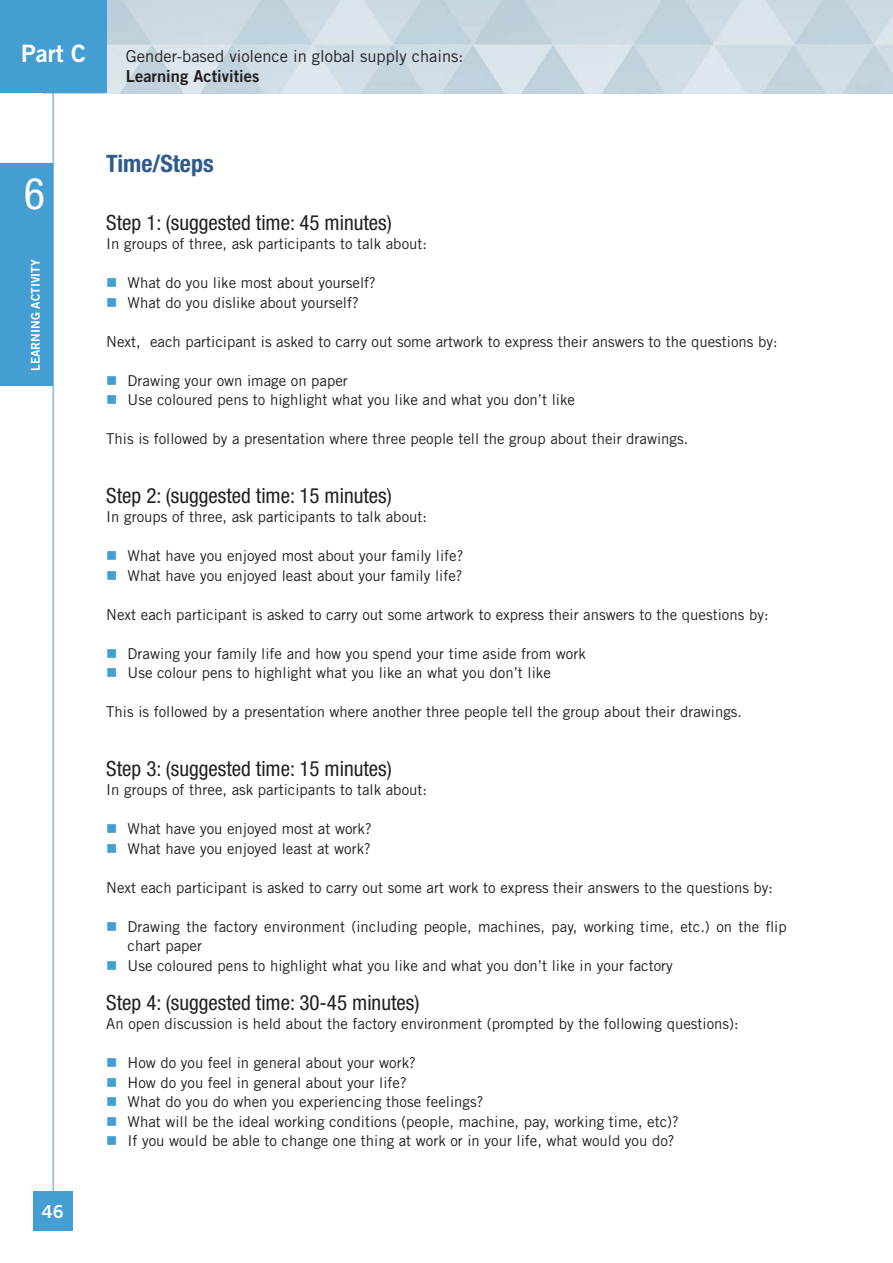
<style>
.page{position:relative;width:893px;height:1263px;background:#fff}
.page>*{position:absolute;margin:0;border:0;box-sizing:border-box;transform-origin:0 0}
.t1{font:condensed 43.5px "Helvetica Neue";color:#fff}
.t2{font:700 condensed 24px "Helvetica Neue";color:#2f5a8f}
.t3{font:24px "Trade Gothic Bold Two";color:#fff}
.t4{font:condensed 21px "Helvetica Neue";color:#231f20}
.t5{font:18px "Trade Gothic Bold Two";color:#fff}
.t6{font:16.5px "Trade Gothic";color:#231f20}
.t7{font:16.5px "Trade Gothic Bold Two";color:#231f20}
.t8{font:15px/19.5px "Trade Gothic";color:#231f20}
.t9{font:12px "Trade Gothic Bold Two";color:#fff}
</style>
<div class="page">
<div style="left:34px;top:1191px;width:39px;height:39px;background:#449ed2"></div>
<img style="left:107px;top:0;width:786px;height:93px">
<hr style="left:53px;top:0;width:1px;height:1192px;background:#449ed2">
<div style="left:0;top:0;width:107px;height:93px;background:#449ed2"></div>
<div style="left:0;top:163px;width:53px;height:223px;background:#449ed2"></div>
<h2 class="t3" style="left:21px;top:38px;width:66px">Part C</h2>
<p class="t6" style="left:126px;top:46px;width:339px">Gender-based violence in global supply chains:</p>
<p class="t7" style="left:126px;top:66px;width:135px">Learning Activities</p>
<h1 class="t1" style="left:24px;top:168px;width:22px">6</h1>
<p class="t9" style="left:28px;top:371px;width:113px;rotate:-90deg">LEARNING ACTIVITY</p>
<p class="t5" style="left:42px;top:1200px;width:23px">46</p>
<h2 class="t2" style="left:106px;top:149px;width:109px">Time/Steps</h2>
<h3 class="t4" style="left:106px;top:210px;width:287px">Step 1: (suggested time: 45 minutes)</h3>
<p class="t8" style="left:106px;top:234px;width:322px">In groups of three, ask participants to talk about:</p>
<p class="t8" style="left:128px;top:273px;width:250px">What do you like most about yourself?<br>What do you dislike about yourself?</p>
<p class="t8" style="left:106px;top:331px;width:673px">Next, each participant is asked to carry out some artwork to express their answers to the questions by:</p>
<p class="t8" style="left:128px;top:370px;width:449px">Drawing your own image on paper<br>Use coloured pens to highlight what you like and what you don’t like</p>
<p class="t8" style="left:106px;top:429px;width:584px">This is followed by a presentation where three people tell the group about their drawings.</p>
<h3 class="t4" style="left:106px;top:483px;width:287px">Step 2: (suggested time: 15 minutes)</h3>
<p class="t8" style="left:106px;top:507px;width:322px">In groups of three, ask participants to talk about:</p>
<p class="t8" style="left:128px;top:546px;width:337px">What have you enjoyed most about your family life?<br>What have you enjoyed least about your family life?</p>
<p class="t8" style="left:106px;top:604px;width:664px">Next each participant is asked to carry out some artwork to express their answers to the questions by:</p>
<p class="t8" style="left:128px;top:643px;width:460px">Drawing your family life and how you spend your time aside from work<br>Use colour pens to highlight what you like an what you don’t like</p>
<p class="t8" style="left:106px;top:702px;width:637px">This is followed by a presentation where another three people tell the group about their drawings.</p>
<h3 class="t4" style="left:106px;top:756px;width:287px">Step 3: (suggested time: 15 minutes)</h3>
<p class="t8" style="left:106px;top:780px;width:322px">In groups of three, ask participants to talk about:</p>
<p class="t8" style="left:128px;top:819px;width:246px">What have you enjoyed most at work?<br>What have you enjoyed least at work?</p>
<p class="t8" style="left:106px;top:877px;width:668px">Next each participant is asked to carry out some art work to express their answers to the questions by:</p>
<p class="t8" style="left:128px;top:916px;width:661px">Drawing the factory environment (including people, machines, pay, working time, etc.) on the flip chart paper<br>Use coloured pens to highlight what you like and what you don’t like in your factory</p>
<h3 class="t4" style="left:106px;top:990px;width:315px">Step 4: (suggested time: 30-45 minutes)</h3>
<p class="t8" style="left:106px;top:1014px;width:634px">An open discussion is held about the factory environment (prompted by the following questions):</p>
<p class="t8" style="left:127px;top:1053px;width:553px">How do you feel in general about your work?<br>How do you feel in general about your life?<br>What do you do when you experiencing those feelings?<br>What will be the ideal working conditions (people, machine, pay, working time, etc)?<br>If you would be able to change one thing at work or in your life, what would you do?</p>
</div>
